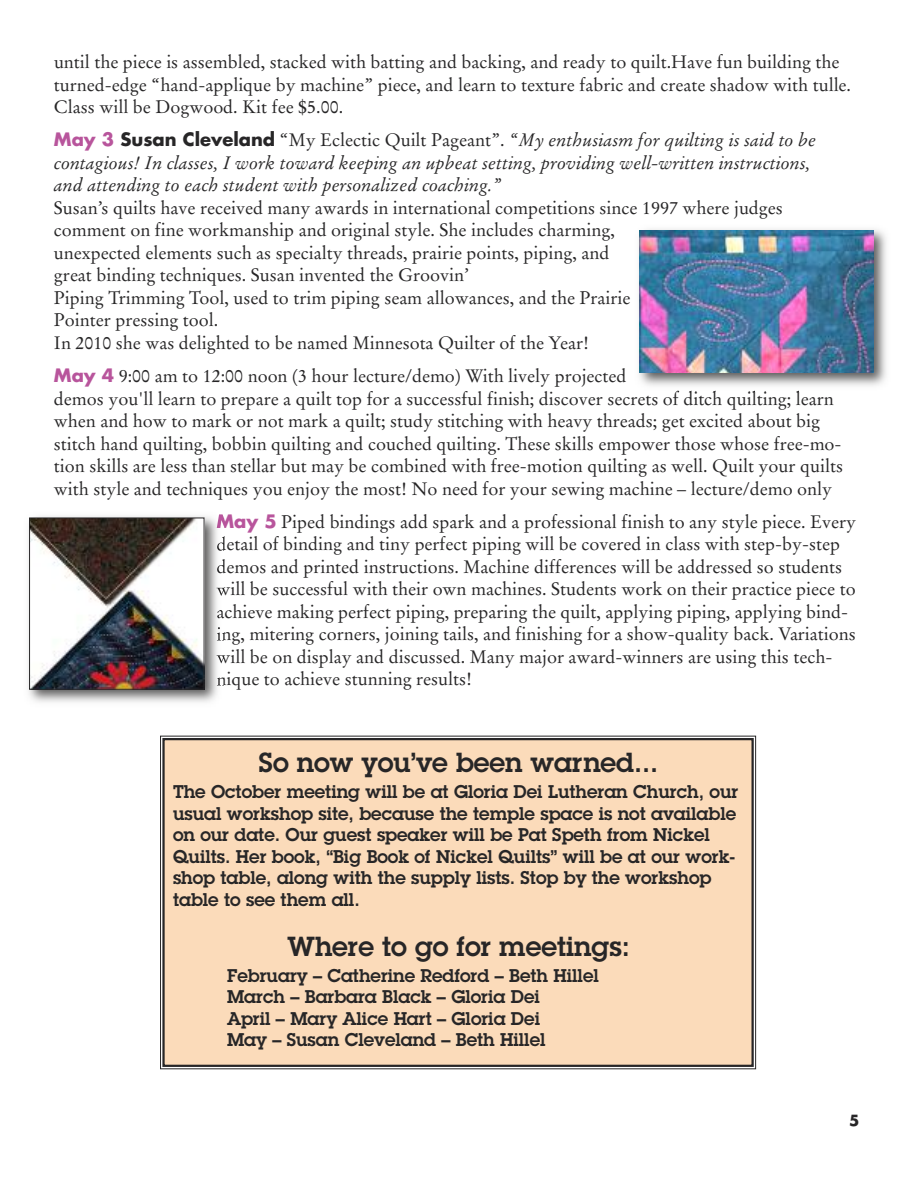
<style>
.page{position:relative;width:918px;height:1188px;background:#fff}
.page>*{position:absolute;margin:0;border:0;box-sizing:border-box;transform-origin:0 0}
.t1{font:600 27px "Lubalin Graph";color:#272627}
.t2{font:18px/22.5px "Stempel Garamond";color:#272627}
.t3{font:600 18px/21.6px "Lubalin Graph";color:#272627}
.t4{font:italic 18px/22.5px "Stempel Garamond";color:#272627}
.t5{font:700 15px "Futura";color:#272627}
.s1{font-family:"Futura";font-weight:700;font-style:normal;color:#b8559c}
.s2{font-family:"Futura";font-weight:700;font-style:normal}
.s3{font-style:normal}
.s4{font-family:"Futura";font-weight:700;color:#b8559c}
</style>
<div class="page">
<div style="left:164px;top:739px;width:589px;height:327px;background:#fbdbba"></div>
<div style="left:162px;top:738px;width:592px;height:329px;border:2px solid #272627"></div>
<img style="left:639px;top:229px;width:247px;height:163px">
<img style="left:640px;top:230px;width:233px;height:143px">
<img style="left:28px;top:516px;width:196px;height:186px">
<img style="left:217px;top:514px;width:7px;height:16px">
<img style="left:217px;top:536px;width:7px;height:15px">
<img style="left:217px;top:559px;width:7px;height:14px">
<svg style="left:217px;top:586px;width:7px;height:10px"></svg>
<svg style="left:217px;top:607px;width:7px;height:11px"></svg>
<img style="left:217px;top:627px;width:7px;height:16px">
<svg style="left:217px;top:653px;width:7px;height:10px"></svg>
<img style="left:217px;top:674px;width:7px;height:14px">
<img style="left:31px;top:520px;width:171px;height:168px">
<div style="left:29px;top:518px;width:175px;height:172px;border:1px solid #272627"></div>
<p class="t2" style="left:54px;top:52px;width:799px">until the piece is assembled, stacked with batting and backing, and ready to quilt.Have fun building the turned-edge “hand-applique by machine” piece, and learn to texture fabric and create shadow with tulle.<br>Class will be Dogwood. Kit fee $5.00.</p>
<p class="t4" style="left:54px;top:131px;width:764px"><span class="s1">May 3</span> <span class="s2">Susan Cleveland</span> <span class="s3">“My Eclectic Quilt Pageant”.</span> “My enthusiasm for quilting is said to be contagious! In classes, I work toward keeping an upbeat setting, providing well-written instructions, and attending to each student with personalized coaching.”</p>
<p class="t2" style="left:54px;top:198px;width:730px">Susan’s quilts have received many awards in international competitions since 1997 where judges comment on fine workmanship and original style. She includes charming,<br>unexpected elements such as specialty threads, prairie points, piping, and<br>great binding techniques. Susan invented the Groovin’<br>Piping Trimming Tool, used to trim piping seam allowances, and the Prairie<br>Pointer pressing tool.<br>In 2010 she was delighted to be named Minnesota Quilter of the Year!</p>
<p class="t2" style="left:54px;top:366px;width:791px"><span class="s4">May 4</span> 9:00 am to 12:00 noon (3 hour lecture/demo) With lively projected<br>demos you'll learn to prepare a quilt top for a successful finish; discover secrets of ditch quilting; learn when and how to mark or not mark a quilt; study stitching with heavy threads; get excited about big stitch hand quilting, bobbin quilting and couched quilting. These skills empower those whose free-mo&shy;tion skills are less than stellar but may be combined with free-motion quilting as well. Quilt your quilts with style and techniques you enjoy the most! No need for your sewing machine – lecture/demo only</p>
<p class="t2" style="left:216px;top:512px;width:641px"><span class="s4">May 5</span> Piped bindings add spark and a professional finish to any style piece. Every detail of binding and tiny perfect piping will be covered in class with step-by-step demos and printed instructions. Machine differences will be addressed so students will be successful with their own machines. Students work on their practice piece to achieve making perfect piping, preparing the quilt, applying piping, applying bind&shy;ing, mitering corners, joining tails, and finishing for a show-quality back. Variations will be on display and discussed. Many major award-winners are using this tech&shy;nique to achieve stunning results!</p>
<h1 class="t1" style="left:259px;top:747px;width:401px">So now you’ve been warned...</h1>
<p class="t3" style="left:173px;top:781px;width:567px">The October meeting will be at Gloria Dei Lutheran Church, our usual workshop site, because the temple space is not available on our date. Our guest speaker will be Pat Speth from Nickel Quilts. Her book, “Big Book of Nickel Quilts” will be at our work&shy;shop table, along with the supply lists. Stop by the workshop table to see them all.</p>
<h1 class="t1" style="left:287px;top:931px;width:344px">Where to go for meetings:</h1>
<p class="t3" style="left:227px;top:965px;width:373px">February – Catherine Redford – Beth Hillel March – Barbara Black – Gloria Dei<br>April – Mary Alice Hart – Gloria Dei<br>May – Susan Cleveland – Beth Hillel</p>
<p class="t5" style="left:849px;top:1113px;width:12px">5</p>
</div>
